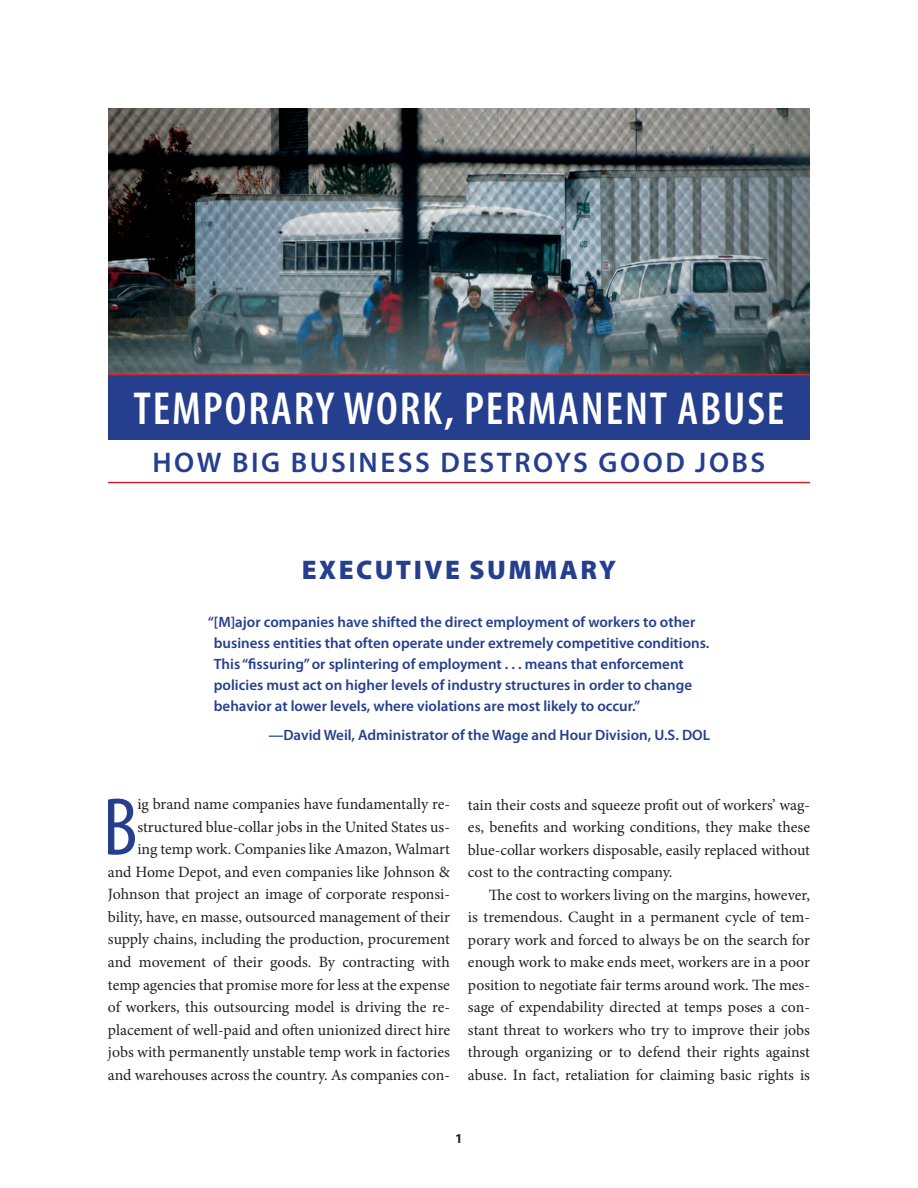
<style>
.page{position:relative;width:918px;height:1188px;background:#fff}
.page>*{position:absolute;margin:0;border:0;box-sizing:border-box;transform-origin:0 0}
.t1{font:condensed 82.5px "Myriad Pro";color:#253f8e}
.t2{font:600 condensed 46.5px "Myriad Pro";letter-spacing:.04em;color:#fff}
.t3{font:600 28.5px "Myriad Pro";letter-spacing:.09em;color:#253f8e}
.t4{font:900 27px "Myriad Pro";letter-spacing:.09em;color:#253f8e}
.t5{font:15.75px/22.5px "Minion Pro";letter-spacing:-.005em;color:#231f20;text-align:justify}
.t6{font:600 15px/21px "Myriad Pro";color:#253f8e}
.t7{font:700 13.5px "Myriad Pro";color:#231f20}
</style>
<div class="page">
<img style="left:108px;top:108px;width:702px;height:266px">
<div style="left:108px;top:375px;width:702px;height:65px;background:#253f8e"></div>
<hr style="left:108px;top:374px;width:702px;height:1px;background:#d1232a">
<hr style="left:108px;top:482px;width:702px;height:1px;background:#d1232a">
<h2 class="t2" style="left:134px;top:379px;width:652px">TEMPORARY WORK, PERMANENT ABUSE</h2>
<h3 class="t3" style="left:153px;top:446px;width:614px">HOW BIG BUSINESS DESTROYS GOOD JOBS</h3>
<h3 class="t4" style="left:302px;top:552px;width:316px">EXECUTIVE SUMMARY</h3>
<p class="t6" style="left:214px;top:612px;width:497px;text-indent:-6px">“[M]ajor companies have shifted the direct employment of workers to other business entities that often operate under extremely competitive conditions.<br>This “fissuring” or splintering of employment . . . means that enforcement policies must act on higher levels of industry structures in order to change behavior at lower levels, where violations are most likely to occur.”</p>
<p class="t6" style="left:268px;top:725px;width:443px">—David Weil, Administrator of the Wage and Hour Division, U.S. DOL</p>
<p class="t5" style="left:108px;top:793px;width:344px;text-align:right">ig brand name companies have fundamentally re&shy;structured blue-collar jobs in the United States us-<br>ing temp work. Companies like Amazon, Walmart<br>and Home Depot, and even companies like Johnson &amp; Johnson that project an image of corporate responsi&shy;bility, have, en masse, outsourced management of their supply chains, including the production, procurement and movement of their goods. By contracting with temp agencies that promise more for less at the expense of workers, this outsourcing model is driving the re&shy;placement of well-paid and often unionized direct hire jobs with permanently unstable temp work in factories and warehouses across the country. As companies con-</p>
<p class="t5" style="left:468px;top:793px;width:344px">tain their costs and squeeze profit out of workers’ wag&shy;es, benefits and working conditions, they make these blue-collar workers disposable, easily replaced without cost to the contracting company.</p>
<h1 class="t1" style="left:103px;top:777px;width:36px">B</h1>
<p class="t5" style="left:468px;top:883px;width:344px;text-indent:21px">The cost to workers living on the margins, however, is tremendous. Caught in a permanent cycle of tem&shy;porary work and forced to always be on the search for enough work to make ends meet, workers are in a poor position to negotiate fair terms around work. The mes&shy;sage of expendability directed at temps poses a con&shy;stant threat to workers who try to improve their jobs through organizing or to defend their rights against abuse. In fact, retaliation for claiming basic rights is</p>
<p class="t7" style="left:455px;top:1131px;width:9px">1</p>
</div>
